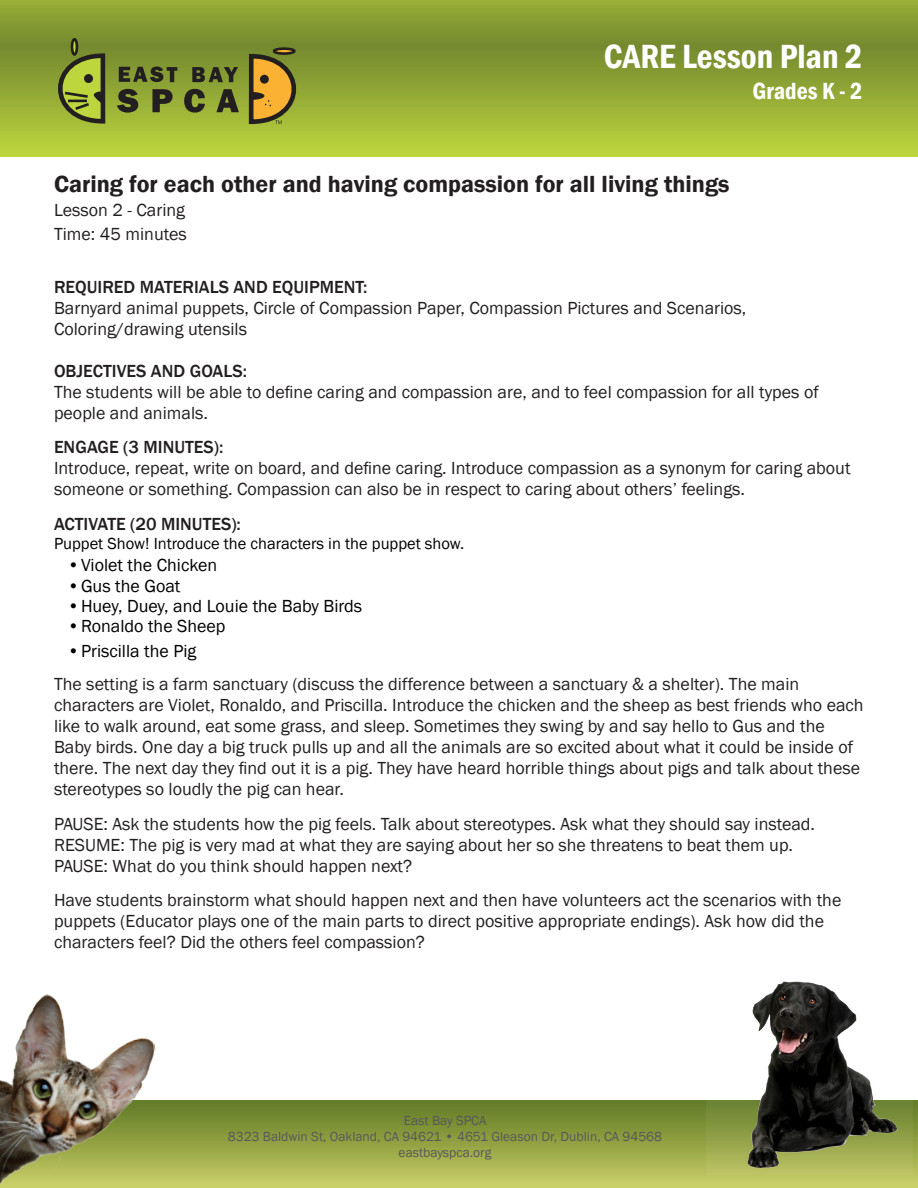
<style>
.page{position:relative;width:918px;height:1188px;background:#fff}
.page>*{position:absolute;margin:0;border:0;box-sizing:border-box;transform-origin:0 0}
.t1{font:600 condensed 34.5px "Franklin Gothic";color:#fff}
.SPCA_body_subhead_2{font:600 24px "Franklin Gothic";color:#231f20}
.t2{font:600 condensed 24px "Franklin Gothic";color:#fff}
.SPCA_body_subhead_2-2{font:18px/21px "Franklin Gothic";color:#231f20}
.t3{font:18px "Franklin Gothic";color:#000}
.SPCA_body_subhead_2-3{font:500 18px "Franklin Gothic";color:#231f20}
.SPCA_body_subhead_2-4{font:16.5px "Franklin Gothic";color:#000}
.t4{font:13.5px/16.2px "Franklin Gothic";color:#57585a;text-align:center}
.s1{font-weight:500}
</style>
<div class="page">
<svg style="left:0;top:0;width:918px;height:157px;background:#93aa35"></svg>
<div style="left:0;top:1100px;width:918px;height:88px;background:linear-gradient(to bottom,#5e7823,#cacf67)"></div>
<svg style="left:46px;top:51px;width:62px;height:74px;background:#849532"></svg>
<div style="left:71px;top:38px;width:7px;height:18px;border:3px solid #231f20;border-radius:50%"></div>
<div style="left:273px;top:47px;width:23px;height:8px;border:3px solid #231f20;border-radius:50%"></div>
<svg style="left:119px;top:67px;width:58px;height:15px"></svg>
<svg style="left:192px;top:67px;width:46px;height:15px"></svg>
<svg style="left:117px;top:89px;width:21px;height:24px"></svg>
<svg style="left:152px;top:89px;width:21px;height:23px"></svg>
<svg style="left:184px;top:89px;width:21px;height:24px"></svg>
<svg style="left:216px;top:89px;width:23px;height:23px"></svg>
<svg style="left:247px;top:52px;width:61px;height:73px;background:#9e8a2e"></svg>
<img style="left:707px;top:981px;width:206px;height:193px">
<img style="left:0;top:994px;width:171px;height:192px">
<h1 class="t1" style="left:604px;top:34px;width:260px">CARE Lesson Plan 2</h1>
<h2 class="t2" style="left:752px;top:75px;width:112px">Grades K - 2</h2>
<p class="SPCA_body_subhead_2" style="left:54px;top:170px;width:677px">Caring for each other and having compassion for all living things</p>
<p class="SPCA_body_subhead_2-2" style="left:54px;top:199px;width:134px;line-height:24px">Lesson 2 - Caring<br>Time: 45 minutes</p>
<p class="SPCA_body_subhead_2-2" style="left:54px;top:277px;width:694px"><span class="s1">REQUIRED MATERIALS AND EQUIPMENT:<br></span>Barnyard animal puppets, Circle of Compassion Paper, Compassion Pictures and Scenarios,<br>Coloring/drawing utensils</p>
<p class="SPCA_body_subhead_2-2" style="left:54px;top:361px;width:766px"><span class="s1">OBJECTIVES AND GOALS:<br></span>The students will be able to define caring and compassion are, and to feel compassion for all types of people and animals.</p>
<p class="SPCA_body_subhead_2-2" style="left:54px;top:437px;width:798px"><span class="s1">ENGAGE (3 MINUTES):<br></span>Introduce, repeat, write on board, and define caring. Introduce compassion as a synonym for caring about someone or something. Compassion can also be in respect to caring about others’ feelings.</p>
<p class="SPCA_body_subhead_2-3" style="left:54px;top:513px;width:188px">ACTIVATE (20 MINUTES):</p>
<p class="SPCA_body_subhead_2-4" style="left:54px;top:534px;width:412px">Puppet Show! Introduce the characters in the puppet show.</p>
<p class="t3" style="left:68px;top:554px;width:151px">•Violet the Chicken</p>
<p class="t3" style="left:68px;top:574px;width:114px">•Gus the Goat</p>
<p class="t3" style="left:68px;top:595px;width:296px">•Huey, Duey, and Louie the Baby Birds</p>
<p class="t3" style="left:68px;top:615px;width:160px">•Ronaldo the Sheep</p>
<p class="t3" style="left:68px;top:640px;width:130px">•Priscilla the Pig</p>
<p class="SPCA_body_subhead_2-2" style="left:54px;top:674px;width:811px">The setting is a farm sanctuary (discuss the difference between a sanctuary &amp; a shelter). The main characters are Violet, Ronaldo, and Priscilla. Introduce the chicken and the sheep as best friends who each like to walk around, eat some grass, and sleep. Sometimes they swing by and say hello to Gus and the Baby birds. One day a big truck pulls up and all the animals are so excited about what it could be inside of there. The next day they find out it is a pig. They have heard horrible things about pigs and talk about these stereotypes so loudly the pig can hear.</p>
<p class="SPCA_body_subhead_2-2" style="left:54px;top:814px;width:763px">PAUSE: Ask the students how the pig feels. Talk about stereotypes. Ask what they should say instead.<br>RESUME: The pig is very mad at what they are saying about her so she threatens to beat them up.<br>PAUSE: What do you think should happen next?</p>
<p class="SPCA_body_subhead_2-2" style="left:54px;top:890px;width:789px">Have students brainstorm what should happen next and then have volunteers act the scenarios with the puppets (Educator plays one of the main parts to direct positive appropriate endings). Ask how did the characters feel? Did the others feel compassion?</p>
<p class="t4" style="left:228px;top:1112px;width:436px">East Bay SPCA<br>8323 Baldwin St, Oakland, CA 94621 • 4651 Gleason Dr, Dublin, CA 94568</p>
<p class="t4" style="left:399px;top:1145px;width:94px">eastbayspca.org</p>
</div>
